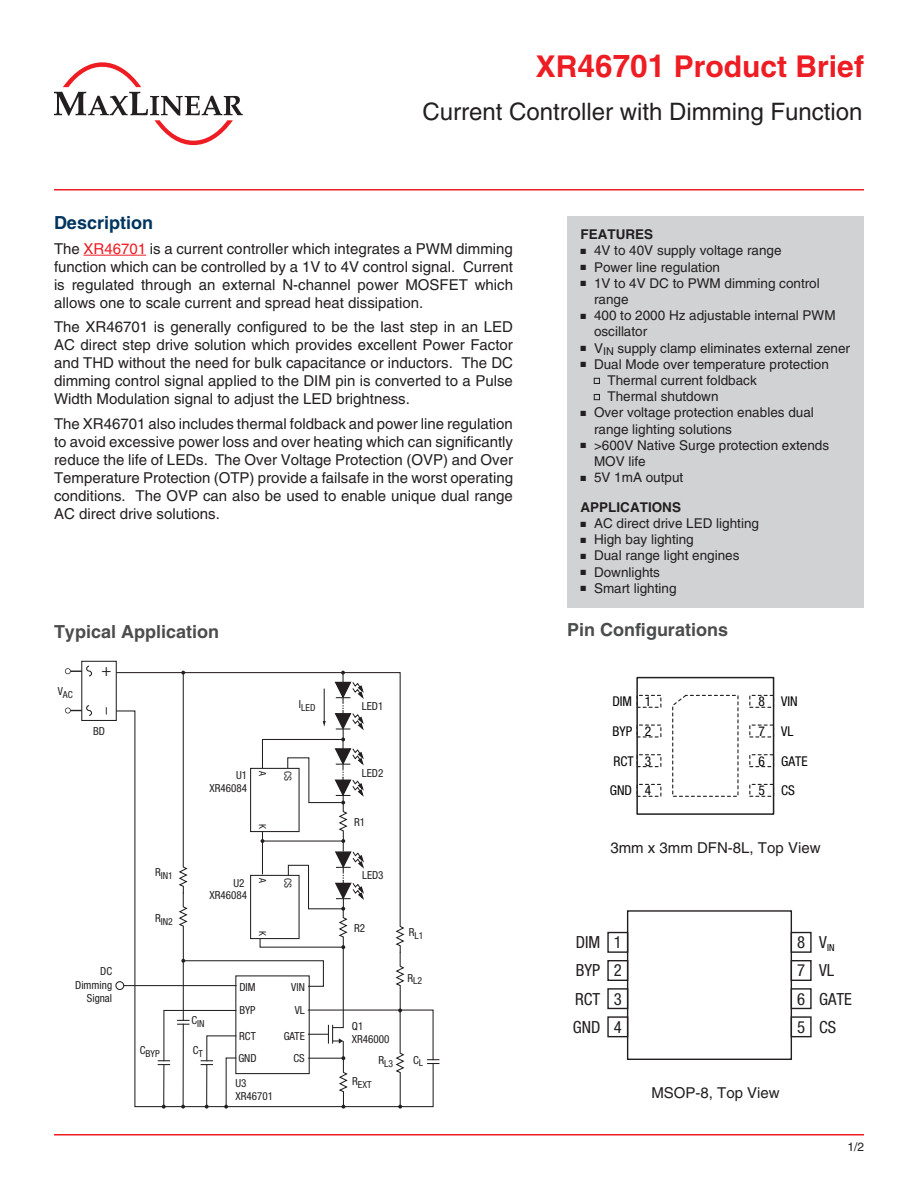
<style>
.page{position:relative;width:918px;height:1188px;background:#fff}
.page>*{position:absolute;margin:0;border:0;box-sizing:border-box;transform-origin:0 0}
.t1{font:700 30px "Helvetica LT Std";color:#ee1d23}
.t2{font:24px "Helvetica LT Std";color:#231f20}
.Heading{font:700 18px "Helvetica LT Std";color:#4b4c4d}
.Body_Text{font:700 18px "Helvetica LT Std";color:#003560}
.t3{font:condensed 16.8px/28.2px "Helvetica Neue LT Std";color:#231f20;text-align:justify}
.t4{font:16.65px "Myriad Pro";color:#231f20}
.Body_Text-2{font:15px/18px "Helvetica LT Std";color:#231f20;text-align:justify}
.Figure_Titles{font:15px "Helvetica LT Std";color:#231f20}
.t5{font:13.5px/16.2px "Helvetica LT Std";color:#231f20}
.t6{font:condensed 13.5px "Helvetica Neue LT Std";color:#050504}
.Features_Apps_Headin{font:700 13.5px "Helvetica LT Std";color:#231f20}
.t7{font:12px "Helvetica LT Std";color:#231f20}
.t8{font:condensed 11.1px/12.5px "Helvetica Neue LT Std";color:#231f20;text-align:right}
.t9{font:condensed 9.75px "Helvetica Neue LT Std";color:#231f20}
.t10{font:condensed 9.75px "Helvetica Neue LT Std";color:#050504}
.s1{font-size:31.5px}
.s2{color:#ee1d23}
</style>
<div class="page">
<hr style="left:54px;top:189px;width:810px;height:1px;background:#ee1d23">
<hr style="left:54px;top:1134px;width:810px;height:2px;background:#ee1d23">
<svg style="left:54px;top:62px;width:189px;height:84px"></svg>
<div style="left:567px;top:216px;width:297px;height:392px;background:#d1d2d4"></div>
<svg style="left:594px;top:378px;width:6px;height:6px"></svg>
<svg style="left:594px;top:394px;width:6px;height:6px"></svg>
<hr style="left:84px;top:255px;width:62px;height:1px;background:#ee1d23">
<div style="left:81px;top:661px;width:36px;height:60px;border:1px solid #231f20"></div>
<svg style="left:65px;top:665px;width:27px;height:12px"></svg>
<svg style="left:65px;top:705px;width:27px;height:11px"></svg>
<svg style="left:115px;top:672px;width:43px;height:339px"></svg>
<hr style="left:120px;top:985px;width:116px;height:1px;background:#231f20">
<svg style="left:115px;top:981px;width:9px;height:9px"></svg>
<svg style="left:158px;top:671px;width:281px;height:438px"></svg>
<div style="left:235px;top:975px;width:75px;height:99px;border:1px solid #231f20"></div>
<div style="left:636px;top:677px;width:138px;height:138px;border:2px solid #231f20"></div>
<div style="left:637px;top:754px;width:24px;height:13px;border:1px dashed #231f20"></div>
<div style="left:637px;top:784px;width:24px;height:13px;border:1px dashed #231f20"></div>
<div style="left:749px;top:754px;width:25px;height:13px;border:1px dashed #231f20"></div>
<div style="left:749px;top:784px;width:25px;height:13px;border:1px dashed #231f20"></div>
<svg style="left:672px;top:694px;width:67px;height:103px"></svg>
<div style="left:637px;top:695px;width:24px;height:13px;border:1px dashed #231f20"></div>
<div style="left:749px;top:695px;width:25px;height:13px;border:1px dashed #231f20"></div>
<div style="left:627px;top:910px;width:165px;height:150px;border:1px solid #231f20"></div>
<div style="left:607px;top:932px;width:21px;height:21px;border:1px solid #231f20"></div>
<div style="left:607px;top:960px;width:21px;height:21px;border:1px solid #231f20"></div>
<div style="left:607px;top:988px;width:21px;height:21px;border:1px solid #231f20"></div>
<div style="left:607px;top:1016px;width:21px;height:21px;border:1px solid #231f20"></div>
<div style="left:791px;top:932px;width:21px;height:21px;border:1px solid #231f20"></div>
<div style="left:791px;top:960px;width:21px;height:21px;border:1px solid #231f20"></div>
<div style="left:791px;top:988px;width:21px;height:21px;border:1px solid #231f20"></div>
<div style="left:791px;top:1016px;width:21px;height:21px;border:1px solid #231f20"></div>
<h1 class="t1" style="left:536px;top:48px;width:330px">XR<span class="s1">46701</span> Product Brief</h1>
<h2 class="t2" style="left:422px;top:97px;width:442px">Current Controller with Dimming Function</h2>
<p class="Body_Text" style="left:54px;top:212px;width:101px">Description</p>
<p class="Body_Text-2" style="left:54px;top:239px;width:461px">The <span class="s2">XR46701</span> is a current controller which integrates a PWM dimming function which can be controlled by a 1V to 4V control signal. Current is regulated through an external N-channel power MOSFET which allows one to scale current and spread heat dissipation.</p>
<p class="Body_Text-2" style="left:54px;top:318px;width:461px">The XR46701 is generally configured to be the last step in an LED AC direct step drive solution which provides excellent Power Factor and THD without the need for bulk capacitance or inductors. The DC dimming control signal applied to the DIM pin is converted to a Pulse Width Modulation signal to adjust the LED brightness.</p>
<p class="Body_Text-2" style="left:54px;top:415px;width:461px">The XR46701 also includes thermal foldback and power line regulation to avoid excessive power loss and over heating which can significantly reduce the life of LEDs. The Over Voltage Protection (OVP) and Over Temperature Protection (OTP) provide a failsafe in the worst operating conditions. The OVP can also be used to enable unique dual range AC direct drive solutions.</p>
<p class="Heading" style="left:54px;top:620px;width:167px">Typical Application</p>
<p class="t9" style="left:58px;top:689px;width:16px"><sup>V</sup>AC</p>
<p class="t4" style="left:102px;top:660px;width:11px">+</p>
<p class="t4" style="left:95px;top:715px;width:10px;rotate:-90deg">–</p>
<p class="t8" style="left:93px;top:725px;width:13px">BD</p>
<p class="t9" style="left:299px;top:702px;width:18px"><sup>I</sup>LED</p>
<p class="t8" style="left:209px;top:769px;width:39px">U1<br>XR46084</p>
<p class="t9" style="left:268px;top:771px;width:6px;rotate:90deg">A</p>
<p class="t9" style="left:294px;top:771px;width:11px;rotate:90deg">CS</p>
<p class="t9" style="left:268px;top:824px;width:6px;rotate:90deg">K</p>
<p class="t9" style="left:155px;top:870px;width:19px"><sup>R</sup>IN1</p>
<p class="t9" style="left:155px;top:916px;width:19px"><sup>R</sup>IN2</p>
<p class="t8" style="left:209px;top:876px;width:39px">U2<br>XR46084</p>
<p class="t9" style="left:268px;top:878px;width:6px;rotate:90deg">A</p>
<p class="t9" style="left:294px;top:878px;width:11px;rotate:90deg">CS</p>
<p class="t9" style="left:268px;top:931px;width:6px;rotate:90deg">K</p>
<p class="t8" style="left:75px;top:965px;width:38px;line-height:13.4px">DC<br>Dimming<br>Signal</p>
<p class="t9" style="left:191px;top:1018px;width:15px"><sup>C</sup>IN</p>
<p class="t9" style="left:140px;top:1048px;width:21px"><sup>C</sup>BYP</p>
<p class="t8" style="left:193px;top:1044px;width:12px">C<sub>T</sub></p>
<p class="t8" style="left:239px;top:981px;width:18px">DIM</p>
<p class="t8" style="left:291px;top:981px;width:15px">VIN</p>
<p class="t8" style="left:239px;top:1004px;width:18px">BYP</p>
<p class="t8" style="left:295px;top:1004px;width:12px">VL</p>
<p class="t8" style="left:239px;top:1030px;width:18px">RCT</p>
<p class="t8" style="left:284px;top:1030px;width:23px">GATE</p>
<p class="t8" style="left:238px;top:1052px;width:20px">GND</p>
<p class="t8" style="left:294px;top:1052px;width:13px">CS</p>
<p class="t8" style="left:236px;top:1077px;width:39px;text-align:left">U3<br>XR46701</p>
<p class="t8" style="left:362px;top:700px;width:23px">LED1</p>
<p class="t8" style="left:362px;top:767px;width:23px">LED2</p>
<p class="t8" style="left:354px;top:816px;width:13px">R1</p>
<p class="t8" style="left:362px;top:869px;width:23px">LED3</p>
<p class="t8" style="left:354px;top:921px;width:13px">R2</p>
<p class="t8" style="left:352px;top:1020px;width:39px;text-align:left">Q1<br>XR46000</p>
<p class="t9" style="left:378px;top:1058px;width:16px"><sup>R</sup>L3</p>
<p class="t9" style="left:352px;top:1079px;width:21px"><sup>R</sup>EXT</p>
<p class="t9" style="left:409px;top:930px;width:16px"><sup>R</sup>L1</p>
<p class="t9" style="left:408px;top:975px;width:16px"><sup>R</sup>L2</p>
<p class="t8" style="left:413px;top:1053px;width:12px">C<sub>L</sub></p>
<p class="Features_Apps_Headin" style="left:580px;top:226px;width:74px">FEATURES</p>
<p class="t5" style="left:580px;top:243px;width:203px">■ 4V to 40V supply voltage range</p>
<p class="t5" style="left:580px;top:259px;width:141px">■ Power line regulation</p>
<p class="t5" style="left:594px;top:275px;width:227px;text-indent:-14px">■ 1V to 4V DC to PWM dimming control range</p>
<p class="t5" style="left:594px;top:307px;width:243px;text-indent:-14px">■ 400 to 2000 Hz adjustable internal PWM oscillator</p>
<p class="t5" style="left:580px;top:340px;width:271px">■ V<sub>IN</sub> supply clamp eliminates external zener</p>
<p class="t5" style="left:580px;top:356px;width:250px">■ Dual Mode over temperature protection</p>
<p class="t5" style="left:608px;top:372px;width:151px">Thermal current foldback</p>
<p class="t5" style="left:608px;top:388px;width:113px">Thermal shutdown</p>
<p class="t5" style="left:594px;top:405px;width:221px;text-indent:-14px">■ Over voltage protection enables dual range lighting solutions</p>
<p class="t5" style="left:594px;top:437px;width:237px;text-indent:-14px">■ &gt;600V Native Surge protection extends<br>MOV life</p>
<p class="t5" style="left:580px;top:469px;width:104px">■ 5V 1mA output</p>
<p class="Features_Apps_Headin" style="left:580px;top:499px;width:102px">APPLICATIONS</p>
<p class="t5" style="left:580px;top:515px;width:180px">■ AC direct drive LED lighting</p>
<p class="t5" style="left:580px;top:531px;width:115px">■ High bay lighting</p>
<p class="t5" style="left:580px;top:548px;width:161px">■ Dual range light engines</p>
<p class="t5" style="left:580px;top:564px;width:81px">■ Downlights</p>
<p class="t5" style="left:580px;top:580px;width:98px">■ Smart lighting</p>
<p class="Heading" style="left:567px;top:618px;width:163px">Pin Configurations</p>
<p class="t6" style="left:612px;top:693px;width:40px">DIM 1</p>
<p class="t6" style="left:759px;top:693px;width:41px">8 VIN</p>
<p class="t6" style="left:612px;top:723px;width:21px">BYP</p>
<p class="t6" style="left:645px;top:723px;width:8px">2</p>
<p class="t6" style="left:759px;top:723px;width:8px">7</p>
<p class="t6" style="left:781px;top:723px;width:14px">VL</p>
<p class="t6" style="left:613px;top:753px;width:22px">RCT</p>
<p class="t6" style="left:610px;top:783px;width:24px">GND</p>
<p class="t6" style="left:645px;top:753px;width:8px">3</p>
<p class="t6" style="left:645px;top:783px;width:8px">4</p>
<p class="t6" style="left:759px;top:753px;width:8px">6</p>
<p class="t6" style="left:759px;top:783px;width:8px">5</p>
<p class="t6" style="left:781px;top:753px;width:28px">GATE</p>
<p class="t6" style="left:781px;top:783px;width:15px">CS</p>
<p class="Figure_Titles" style="left:610px;top:839px;width:212px">3mm x 3mm DFN-8L, Top View</p>
<p class="t3" style="left:573px;top:928px;width:51px">DIM 1<br>BYP 2<br>RCT 3<br>GND 4</p>
<p class="t3" style="left:797px;top:928px;width:56px;text-align:left">8 V<br>7 VL<br>6 GATE<br>5 CS</p>
<p class="t10" style="left:827px;top:942px;width:9px">IN</p>
<p class="Figure_Titles" style="left:651px;top:1084px;width:130px">MSOP-8, Top View</p>
<p class="t7" style="left:847px;top:1140px;width:18px">1/2</p>
</div>
